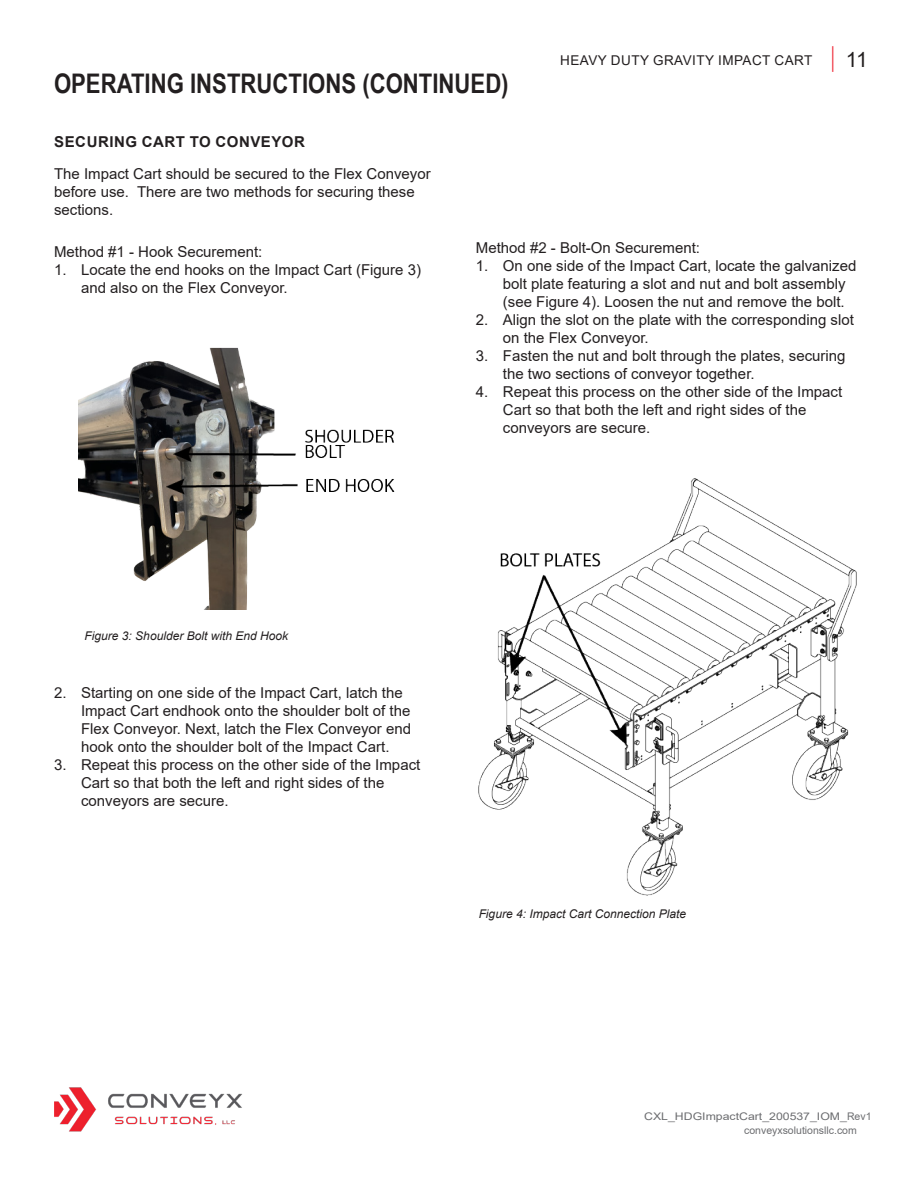
<style>
.page{position:relative;width:918px;height:1188px;background:#fff}
.page>*{position:absolute;margin:0;border:0;box-sizing:border-box;transform-origin:0 0}
.Header_1{font:700 27px "Arial Narrow";color:#231f20}
.Paragraph_Style_1{font:15px/18px "Arial";color:#231f20}
.Header_2__TOC{font:700 15px "Arial";letter-spacing:.035em;color:#231f20}
.t1{font:13.5px "Arial";letter-spacing:.035em;color:#231f20}
.Caption_-_Image{font:italic 12px "Arial";color:#231f20}
.t2{font:10.5px/14.7px "Arial";color:#6c6d70;scale:1.17 1}
.s1{font-size:27px;color:#ee212f}
.s2{font-size:21px}
</style>
<div class="page">
<img style="left:54px;top:1087px;width:188px;height:45px">
<img style="left:479px;top:478px;width:378px;height:417px">
<img style="left:79px;top:348px;width:316px;height:261px">
<p class="t1" style="left:560px;top:51px;width:309px">HEAVY DUTY GRAVITY IMPACT CART <span class="s1">|</span> <span class="s2">11</span></p>
<p class="Header_1" style="left:54px;top:63px;width:456px">OPERATING INSTRUCTIONS (CONTINUED)</p>
<p class="Header_2__TOC" style="left:54px;top:131px;width:252px">SECURING CART TO CONVEYOR</p>
<p class="Paragraph_Style_1" style="left:54px;top:164px;width:378px">The Impact Cart should be secured to the Flex Conveyor before use. There are two methods for securing these sections.</p>
<p class="Paragraph_Style_1" style="left:54px;top:243px;width:210px">Method #1 - Hook Securement:</p>
<p class="Paragraph_Style_1" style="left:81px;top:261px;width:342px;text-indent:-27px">1. Locate the end hooks on the Impact Cart (Figure 3) and also on the Flex Conveyor.</p>
<p class="Paragraph_Style_1" style="left:476px;top:238px;width:226px">Method #2 - Bolt-On Securement:</p>
<p class="Paragraph_Style_1" style="left:503px;top:256px;width:355px;text-indent:-27px">1. On one side of the Impact Cart, locate the galvanized bolt plate featuring a slot and nut and bolt assembly (see Figure 4). Loosen the nut and remove the bolt.</p>
<p class="Paragraph_Style_1" style="left:503px;top:310px;width:353px;text-indent:-27px">2. Align the slot on the plate with the corresponding slot on the Flex Conveyor.</p>
<p class="Paragraph_Style_1" style="left:503px;top:346px;width:344px;text-indent:-27px">3. Fasten the nut and bolt through the plates, securing the two sections of conveyor together.</p>
<p class="Paragraph_Style_1" style="left:503px;top:382px;width:341px;text-indent:-27px">4. Repeat this process on the other side of the Impact<br>Cart so that both the left and right sides of the conveyors are secure.</p>
<p class="Caption_-_Image" style="left:85px;top:628px;width:205px">Figure 3: Shoulder Bolt with End Hook</p>
<p class="Paragraph_Style_1" style="left:81px;top:683px;width:332px;text-indent:-27px">2. Starting on one side of the Impact Cart, latch the Impact Cart endhook onto the shoulder bolt of the Flex Conveyor. Next, latch the Flex Conveyor end hook onto the shoulder bolt of the Impact Cart.</p>
<p class="Paragraph_Style_1" style="left:81px;top:755px;width:341px;text-indent:-27px">3. Repeat this process on the other side of the Impact<br>Cart so that both the left and right sides of the conveyors are secure.</p>
<p class="Caption_-_Image" style="left:479px;top:906px;width:209px">Figure 4: Impact Cart Connection Plate</p>
<p class="t2" style="left:744px;top:1109px;width:110px;text-indent:-100px">CXL_HDGImpactCart_200537_IOM_Rev1 conveyxsolutionsllc.com</p>
</div>
